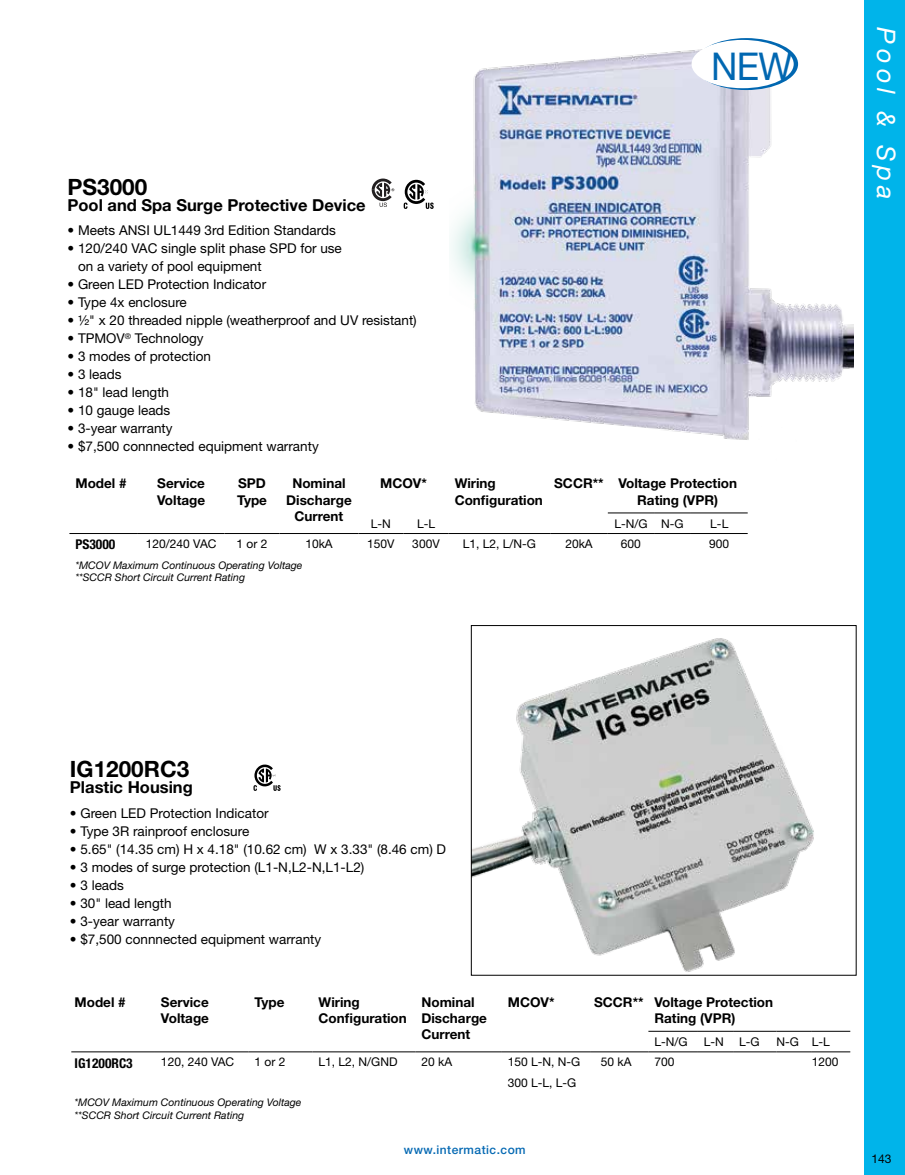
<style>
.page{position:relative;width:905px;height:1175px;background:#fff}
.page>*{position:absolute;margin:0;border:0;box-sizing:border-box;transform-origin:0 0}
.t1{font:38.25px "Helvetica Neue LT Std";color:#0067b1;scale:.95 1}
.t2{font:italic 25.5px "Helvetica Neue LT Std";letter-spacing:.2em;color:#fff}
.t3{font:700 22.5px "Helvetica Neue LT Std";color:#000}
.t4{font:700 16.5px "Helvetica Neue LT Std";color:#000}
.t5{font:13.5px/18px "Helvetica Neue LT Std";color:#000}
.t6{font:700 13.5px/16.2px "Helvetica Neue LT Std";color:#000}
.t7{font:700 condensed 13.5px "Helvetica Neue LT Std";color:#000}
.t8{font:12px/20.4px "Helvetica Neue LT Std";color:#000}
.t9{font:500 12px "Helvetica Neue LT Std";letter-spacing:.04em;color:#0569b3}
.t10{font:italic 10.5px/12.6px "Helvetica Neue LT Std";color:#000}
</style>
<div class="page">
<div style="left:864px;top:0;width:40px;height:1174px;background:#00b4ea"></div>
<img style="left:451px;top:38px;width:402px;height:402px">
<svg style="left:403px;top:180px;width:30px;height:29px"></svg>
<svg style="left:372px;top:178px;width:22px;height:29px"></svg>
<img style="left:473px;top:638px;width:341px;height:334px">
<div style="left:471px;top:625px;width:385px;height:350px;border:1px solid #000"></div>
<svg style="left:253px;top:764px;width:27px;height:27px"></svg>
<hr style="left:71px;top:1051px;width:84px;height:1px;background:#000">
<hr style="left:155px;top:1051px;width:93px;height:1px;background:#000">
<hr style="left:248px;top:1051px;width:64px;height:1px;background:#000">
<hr style="left:312px;top:1051px;width:103px;height:1px;background:#000">
<hr style="left:415px;top:1051px;width:87px;height:1px;background:#000">
<hr style="left:502px;top:1051px;width:89px;height:1px;background:#000">
<hr style="left:591px;top:1051px;width:57px;height:1px;background:#000">
<hr style="left:648px;top:1030px;width:50px;height:1px;background:#000">
<hr style="left:698px;top:1030px;width:35px;height:1px;background:#000">
<hr style="left:733px;top:1030px;width:43px;height:1px;background:#000">
<hr style="left:776px;top:1030px;width:35px;height:1px;background:#000">
<hr style="left:811px;top:1030px;width:39px;height:1px;background:#000">
<hr style="left:648px;top:1051px;width:50px;height:1px;background:#000">
<hr style="left:698px;top:1051px;width:35px;height:1px;background:#000">
<hr style="left:733px;top:1051px;width:43px;height:1px;background:#000">
<hr style="left:776px;top:1051px;width:35px;height:1px;background:#000">
<hr style="left:811px;top:1051px;width:39px;height:1px;background:#000">
<hr style="left:69px;top:533px;width:69px;height:1px;background:#000">
<hr style="left:138px;top:533px;width:86px;height:1px;background:#000">
<hr style="left:224px;top:533px;width:55px;height:1px;background:#000">
<hr style="left:279px;top:533px;width:79px;height:1px;background:#000">
<hr style="left:358px;top:533px;width:45px;height:1px;background:#000">
<hr style="left:403px;top:533px;width:45px;height:1px;background:#000">
<hr style="left:448px;top:533px;width:102px;height:1px;background:#000">
<hr style="left:550px;top:533px;width:57px;height:1px;background:#000">
<hr style="left:608px;top:512px;width:46px;height:1px;background:#000">
<hr style="left:654px;top:512px;width:37px;height:1px;background:#000">
<hr style="left:691px;top:512px;width:56px;height:1px;background:#000">
<hr style="left:608px;top:533px;width:46px;height:1px;background:#000">
<hr style="left:654px;top:533px;width:37px;height:1px;background:#000">
<hr style="left:691px;top:533px;width:56px;height:1px;background:#000">
<svg style="left:694px;top:38px;width:104px;height:52px"></svg>
<div style="left:691px;top:40px;width:102px;height:48px;background:#fff;border-radius:50%"></div>
<h3 class="t3" style="left:68px;top:173px;width:81px">PS3000</h3>
<p class="t4" style="left:68px;top:195px;width:299px">Pool and Spa Surge Protective Device</p>
<p class="t5" style="left:68px;top:221px;width:270px">• Meets ANSI UL1449 3rd Edition Standards</p>
<p class="t5" style="left:78px;top:239px;width:265px;text-indent:-11px">• 120/240 VAC single split phase SPD for use on a variety of pool equipment</p>
<p class="t5" style="left:68px;top:275px;width:200px">• Green LED Protection Indicator</p>
<p class="t5" style="left:68px;top:293px;width:121px">• Type 4x enclosure</p>
<p class="t5" style="left:68px;top:311px;width:351px">• ½" x 20 threaded nipple (weatherproof and UV resistant)</p>
<p class="t5" style="left:68px;top:329px;width:138px">• TPMOV<sup>®</sup> Technology</p>
<p class="t5" style="left:68px;top:347px;width:145px">• 3 modes of protection</p>
<p class="t5" style="left:68px;top:365px;width:56px">• 3 leads</p>
<p class="t5" style="left:68px;top:383px;width:103px">• 18" lead length</p>
<p class="t5" style="left:68px;top:401px;width:104px">• 10 gauge leads</p>
<p class="t5" style="left:68px;top:419px;width:106px">• 3-year warranty</p>
<p class="t5" style="left:68px;top:437px;width:253px">• $7,500 connnected equipment warranty</p>
<h1 class="t1" style="left:711px;top:43px;width:87px">NEW</h1>
<p class="t6" style="left:75px;top:475px;width:53px">Model #</p>
<p class="t6" style="left:157px;top:475px;width:49px">Service<br>Voltage</p>
<p class="t6" style="left:237px;top:475px;width:32px">SPD<br>Type</p>
<p class="t6" style="left:286px;top:475px;width:67px;text-align:center">Nominal<br>Discharge<br>Current</p>
<p class="t6" style="left:380px;top:475px;width:48px">MCOV*</p>
<p class="t6" style="left:454px;top:475px;width:90px">Wiring<br>Configuration</p>
<p class="t6" style="left:637px;top:475px;width:101px;text-indent:-83px">SCCR** Voltage Protection<br>Rating (VPR)</p>
<p class="t8" style="left:371px;top:513px;width:22px">L-N</p>
<p class="t8" style="left:417px;top:513px;width:20px">L-L</p>
<p class="t8" style="left:614px;top:513px;width:71px">L-N/G N-G</p>
<p class="t8" style="left:710px;top:513px;width:20px">L-L</p>
<p class="t7" style="left:75px;top:536px;width:41px">PS3000</p>
<p class="t8" style="left:146px;top:533px;width:72px">120/240 VAC</p>
<p class="t8" style="left:236px;top:533px;width:32px">1 or 2</p>
<p class="t8" style="left:305px;top:533px;width:29px">10kA</p>
<p class="t8" style="left:367px;top:533px;width:29px">150V</p>
<p class="t8" style="left:412px;top:533px;width:29px">300V</p>
<p class="t8" style="left:463px;top:533px;width:75px">L1, L2, L/N-G</p>
<p class="t8" style="left:565px;top:533px;width:29px">20kA</p>
<p class="t8" style="left:621px;top:533px;width:22px">600</p>
<p class="t8" style="left:709px;top:533px;width:22px">900</p>
<p class="t10" style="left:75px;top:558px;width:228px">*MCOV Maximum Continuous Operating Voltage **SCCR Short Circuit Current Rating</p>
<h2 class="t2" style="left:901px;top:27px;width:174px;rotate:90deg">Pool &amp; Spa</h2>
<h3 class="t3" style="left:70px;top:755px;width:121px">IG1200RC3</h3>
<p class="t4" style="left:70px;top:777px;width:124px">Plastic Housing</p>
<p class="t5" style="left:70px;top:803px;width:200px">• Green LED Protection Indicator</p>
<p class="t5" style="left:70px;top:821px;width:181px">• Type 3R rainproof enclosure</p>
<p class="t5" style="left:70px;top:839px;width:377px">• 5.65" (14.35 cm) H x 4.18" (10.62 cm) W x 3.33" (8.46 cm) D</p>
<p class="t5" style="left:70px;top:857px;width:296px">• 3 modes of surge protection (L1-N,L2-N,L1-L2)</p>
<p class="t5" style="left:70px;top:875px;width:56px">• 3 leads</p>
<p class="t5" style="left:70px;top:893px;width:103px">• 30" lead length</p>
<p class="t5" style="left:70px;top:911px;width:106px">• 3-year warranty</p>
<p class="t5" style="left:70px;top:929px;width:253px">• $7,500 connnected equipment warranty</p>
<p class="t6" style="left:75px;top:993px;width:53px">Model #</p>
<p class="t6" style="left:161px;top:993px;width:49px">Service<br>Voltage</p>
<p class="t6" style="left:254px;top:993px;width:32px">Type</p>
<p class="t6" style="left:318px;top:993px;width:90px">Wiring<br>Configuration</p>
<p class="t6" style="left:421px;top:993px;width:67px">Nominal<br>Discharge<br>Current</p>
<p class="t6" style="left:508px;top:993px;width:48px">MCOV*</p>
<p class="t6" style="left:654px;top:993px;width:120px;text-indent:-60px">SCCR** Voltage Protection<br>Rating (VPR)</p>
<p class="t8" style="left:654px;top:1031px;width:35px">L-N/G</p>
<p class="t8" style="left:704px;top:1031px;width:22px">L-N</p>
<p class="t8" style="left:739px;top:1031px;width:22px">L-G</p>
<p class="t8" style="left:776px;top:1031px;width:55px">N-G L-L</p>
<p class="t7" style="left:75px;top:1054px;width:60px">IG1200RC3</p>
<p class="t8" style="left:161px;top:1051px;width:75px">120, 240 VAC</p>
<p class="t8" style="left:254px;top:1051px;width:32px">1 or 2</p>
<p class="t8" style="left:318px;top:1051px;width:80px">L1, L2, N/GND</p>
<p class="t8" style="left:421px;top:1051px;width:32px">20 kA</p>
<p class="t8" style="left:508px;top:1051px;width:74px">150 L-N, N-G<br>300 L-L, L-G</p>
<p class="t8" style="left:601px;top:1051px;width:32px">50 kA</p>
<p class="t8" style="left:654px;top:1051px;width:22px">700</p>
<p class="t8" style="left:811px;top:1051px;width:28px">1200</p>
<p class="t10" style="left:75px;top:1096px;width:228px">*MCOV Maximum Continuous Operating Voltage **SCCR Short Circuit Current Rating</p>
<p class="t9" style="left:404px;top:1142px;width:123px">www.intermatic.com</p>
<p class="t8" style="left:871px;top:1148px;width:22px">143</p>
</div>
